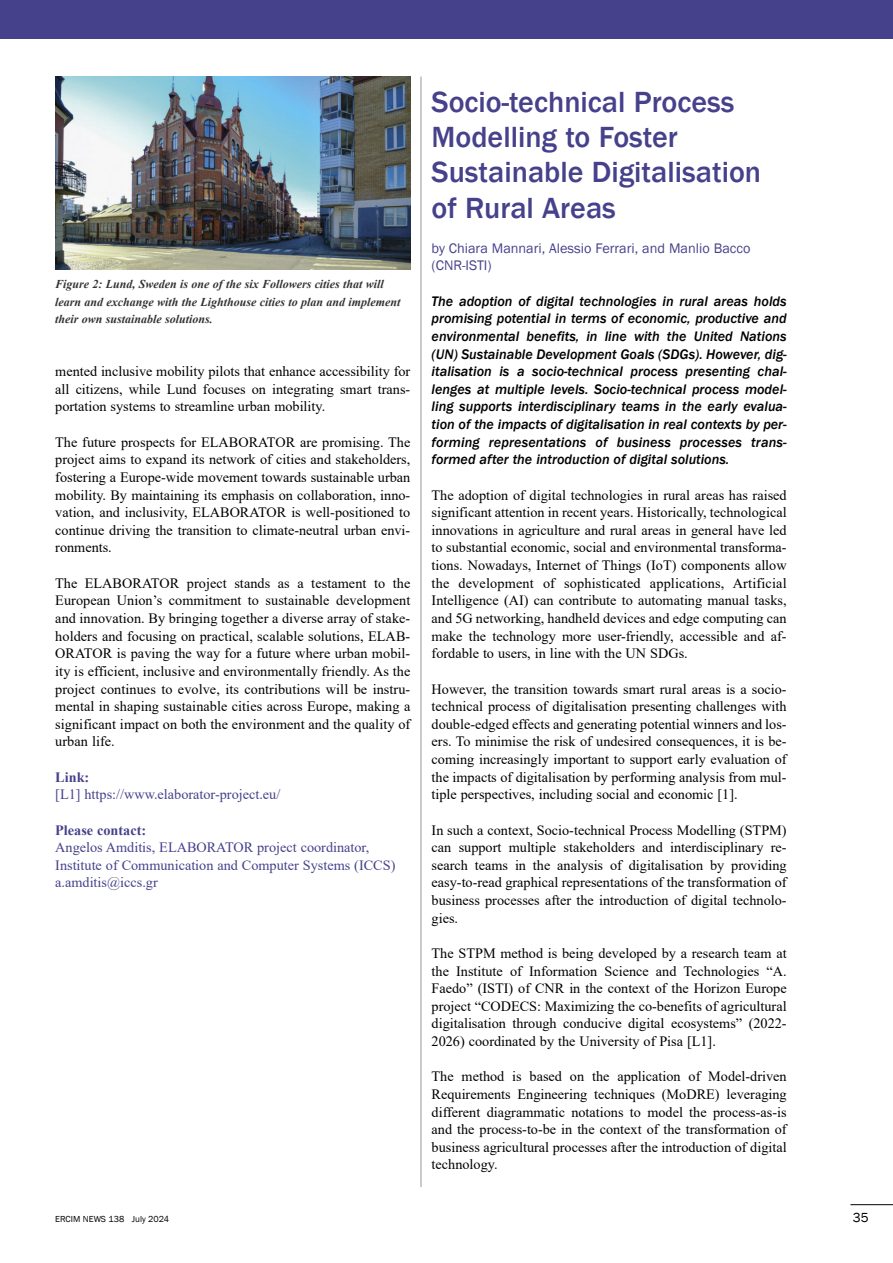
<style>
.page{position:relative;width:893px;height:1263px;background:#fff}
.page>*{position:absolute;margin:0;border:0;box-sizing:border-box;transform-origin:0 0}
.t1{font:500 30px/35.2px "Franklin Gothic";color:#46418b}
.t2{font:14.25px/17.5px "Times New Roman";color:#000;text-align:justify}
.t3{font:italic 500 14.25px/17.5px "Franklin Gothic";color:#000;text-align:justify}
.t4{font:14.25px/17.5px "Times New Roman";color:#46418b}
.t5{font:14.25px/17.7px "Franklin Gothic";color:#46418b}
.t6{font:700 14.25px "Times New Roman";color:#46418b}
.t7{font:13.5px "Franklin Gothic";color:#000}
.t8{font:italic 700 12px/17.7px "Times New Roman";color:#333}
.t9{font:9px "Franklin Gothic";color:#000}
</style>
<div class="page">
<hr style="left:850px;top:1204px;width:43px;height:1px;background:#000">
<hr style="left:421px;top:77px;width:1px;height:1110px;background:#999">
<div style="left:0;top:0;width:893px;height:38px;background:#46418b"></div>
<img style="left:56px;top:77px;width:354px;height:193px">
<p class="t8" style="left:55px;top:275px;width:347px">Figure 2: Lund, Sweden is one of the six Followers cities that will learn and exchange with the Lighthouse cities to plan and implement their own sustainable solutions.</p>
<p class="t2" style="left:55px;top:363px;width:357px">mented inclusive mobility pilots that enhance accessibility for all citizens, while Lund focuses on integrating smart trans&shy;portation systems to streamline urban mobility.</p>
<p class="t2" style="left:55px;top:433px;width:357px">The future prospects for ELABORATOR are promising. The project aims to expand its network of cities and stakeholders, fostering a Europe-wide movement towards sustainable urban mobility. By maintaining its emphasis on collaboration, inno&shy;vation, and inclusivity, ELABORATOR is well-positioned to continue driving the transition to climate-neutral urban envi&shy;ronments.</p>
<p class="t2" style="left:55px;top:574px;width:357px">The ELABORATOR project stands as a testament to the European Union’s commitment to sustainable development and innovation. By bringing together a diverse array of stake&shy;holders and focusing on practical, scalable solutions, ELAB-ORATOR is paving the way for a future where urban mobil&shy;ity is efficient, inclusive and environmentally friendly. As the project continues to evolve, its contributions will be instru&shy;mental in shaping sustainable cities across Europe, making a significant impact on both the environment and the quality of urban life.</p>
<p class="t6" style="left:55px;top:769px;width:36px">Link:</p>
<p class="t4" style="left:55px;top:786px;width:227px">[L1] https://www.elaborator-project.eu/</p>
<p class="t6" style="left:55px;top:822px;width:92px">Please contact:</p>
<p class="t4" style="left:55px;top:838px;width:342px">Angelos Amditis, ELABORATOR project coordinator,<br>Institute of Communication and Computer Systems (ICCS) a.amditis@iccs.gr</p>
<h1 class="t1" style="left:432px;top:84px;width:331px">Socio-technical Process<br>Modelling to foster<br>Sustainable Digitalisation of Rural Areas</h1>
<p class="t5" style="left:432px;top:239px;width:320px">by Chiara Mannari, Alessio Ferrari, and Manlio Bacco (CNR-ISTI)</p>
<p class="t3" style="left:432px;top:292px;width:357px">The adoption of digital technologies in rural areas holds promising potential in terms of economic, productive and environmental benefits, in line with the United Nations (UN) Sustainable Development Goals (SDGs). However, dig&shy;italisation is a socio-technical process presenting chal&shy;lenges at multiple levels. Socio-technical process model&shy;ling supports interdisciplinary teams in the early evalua&shy;tion of the impacts of digitalisation in real contexts by per&shy;forming representations of business processes trans&shy;formed after the introduction of digital solutions.</p>
<p class="t2" style="left:432px;top:486px;width:357px">The adoption of digital technologies in rural areas has raised significant attention in recent years. Historically, technological innovations in agriculture and rural areas in general have led to substantial economic, social and environmental transforma&shy;tions. Nowadays, Internet of Things (IoT) components allow the development of sophisticated applications, Artificial Intelligence (AI) can contribute to automating manual tasks, and 5G networking, handheld devices and edge computing can make the technology more user-friendly, accessible and af&shy;fordable to users, in line with the UN SDGs.</p>
<p class="t2" style="left:432px;top:680px;width:357px">However, the transition towards smart rural areas is a socio&shy;technical process of digitalisation presenting challenges with double-edged effects and generating potential winners and los&shy;ers. To minimise the risk of undesired consequences, it is be&shy;coming increasingly important to support early evaluation of the impacts of digitalisation by performing analysis from mul&shy;tiple perspectives, including social and economic [1].</p>
<p class="t2" style="left:432px;top:821px;width:357px">In such a context, Socio-technical Process Modelling (STPM) can support multiple stakeholders and interdisciplinary re&shy;search teams in the analysis of digitalisation by providing easy-to-read graphical representations of the transformation of business processes after the introduction of digital technolo&shy;gies.</p>
<p class="t2" style="left:432px;top:944px;width:357px">The STPM method is being developed by a research team at the Institute of Information Science and Technologies “A.<br>Faedo” (ISTI) of CNR in the context of the Horizon Europe project “CODECS: Maximizing the co-benefits of agricultural digitalisation through conducive digital ecosystems” (2022- 2026) coordinated by the University of Pisa [L1].</p>
<p class="t2" style="left:432px;top:1068px;width:357px">The method is based on the application of Model-driven Requirements Engineering techniques (MoDRE) leveraging different diagrammatic notations to model the process-as-is and the process-to-be in the context of the transformation of business agricultural processes after the introduction of digital technology.</p>
<p class="t9" style="left:55px;top:1214px;width:115px">ERCIM NEWS 138 July 2024</p>
<p class="t7" style="left:853px;top:1210px;width:17px">35</p>
</div>
